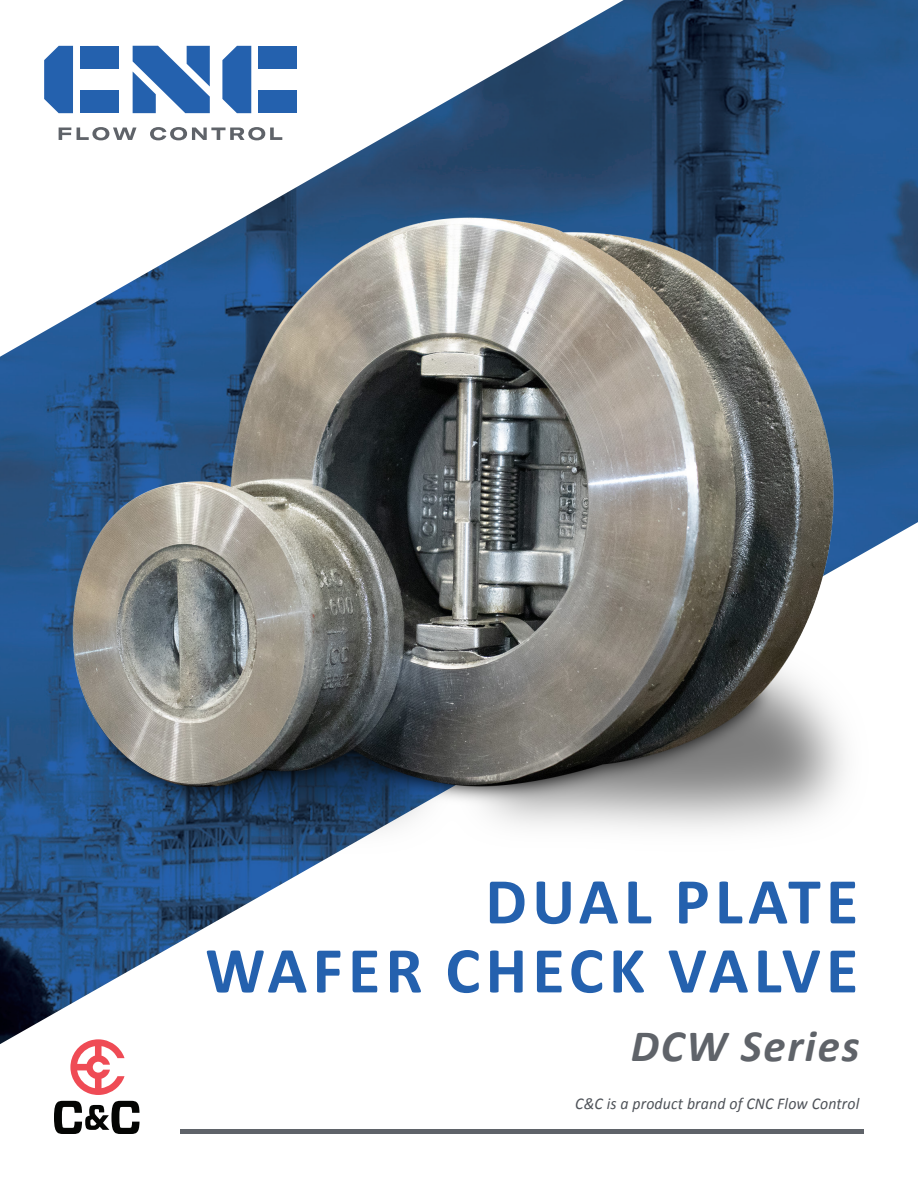
<style>
.page{position:relative;width:918px;height:1188px;background:#fff}
.page>*{position:absolute;margin:0;border:0;box-sizing:border-box;transform-origin:0 0}
.t1{font:700 66px/69px "Calibri";letter-spacing:.08em;color:#2461ae;text-align:right}
.t2{font:italic 700 45px "Calibri";letter-spacing:.04em;color:#5f6369}
.t3{font:italic 16.5px "Calibri";letter-spacing:.01em;color:#4f5359;scale:.96 1}
</style>
<div class="page">
<img style="left:0;top:0;width:918px;height:1044px">
<svg style="left:70px;top:1039px;width:55px;height:56px"></svg>
<svg style="left:54px;top:1101px;width:86px;height:33px"></svg>
<div style="left:181px;top:1129px;width:683px;height:5px;background:#5f6369"></div>
<svg style="left:59px;top:128px;width:12px;height:12px"></svg>
<svg style="left:77px;top:127px;width:60px;height:13px"></svg>
<svg style="left:150px;top:127px;width:132px;height:13px"></svg>
<svg style="left:133px;top:46px;width:77px;height:67px"></svg>
<div style="left:80px;top:46px;width:39px;height:23px;background:#2461ae"></div>
<div style="left:80px;top:90px;width:39px;height:23px;background:#2461ae"></div>
<svg style="left:44px;top:46px;width:29px;height:67px;background:#3b72b6"></svg>
<div style="left:259px;top:46px;width:38px;height:23px;background:#2461ae"></div>
<div style="left:259px;top:90px;width:38px;height:23px;background:#2461ae"></div>
<svg style="left:222px;top:46px;width:29px;height:67px;background:#3d73b7"></svg>
<img style="left:8px;top:176px;width:910px;height:709px">
<p class="t1" style="left:205px;top:864px;width:654px">DUAL PLATE<br>WAFER CHECK VALVE</p>
<p class="t2" style="left:631px;top:1019px;width:230px">DCW Series</p>
<p class="t3" style="left:575px;top:1094px;width:297px">C&amp;C is a product brand of CNC Flow Control</p>
</div>
